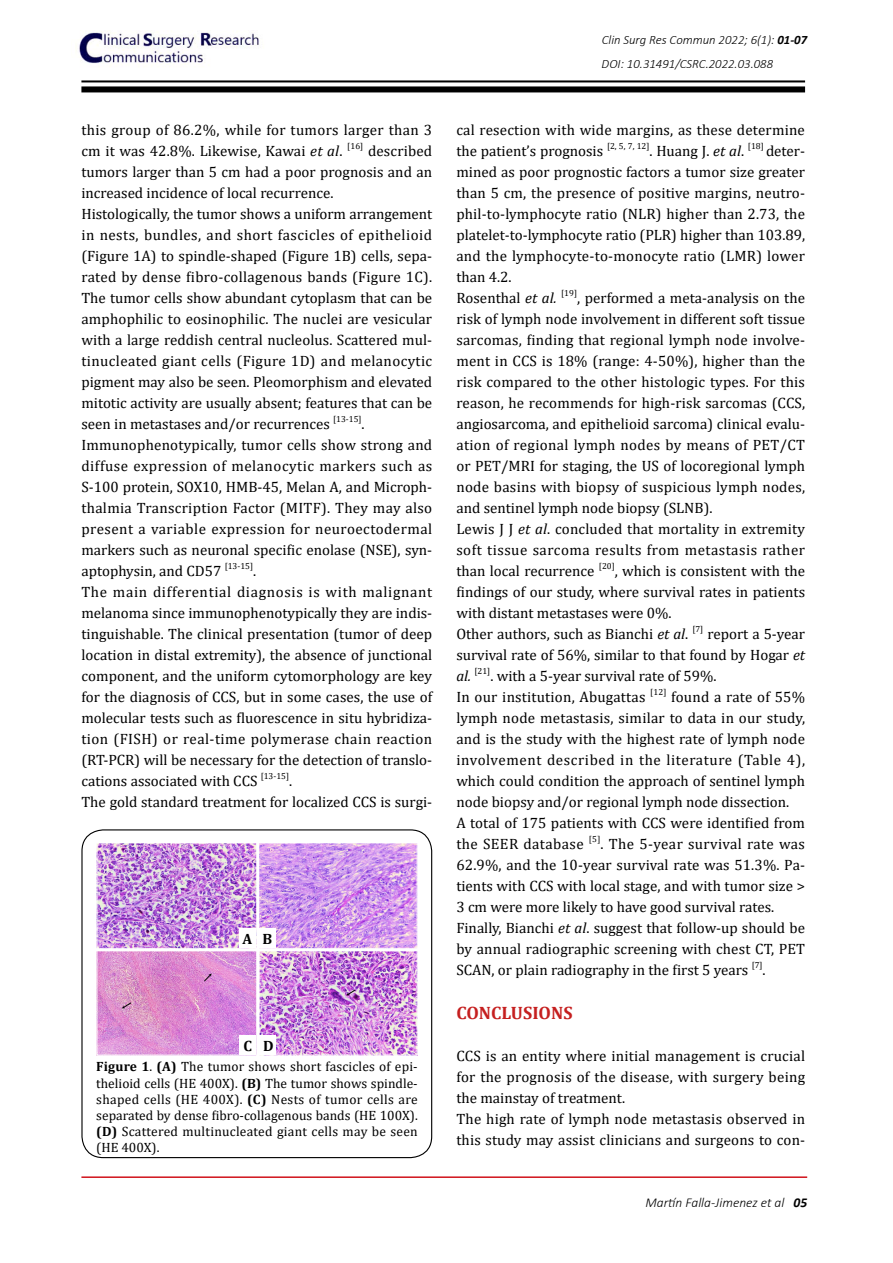
<style>
.page{position:relative;width:893px;height:1263px;background:#fff}
.page>*{position:absolute;margin:0;border:0;box-sizing:border-box;transform-origin:0 0}
.t1{font:700 18px "Cambria";color:#c51f1f}
.t2{font:15px/21px "Cambria";color:#000}
.t3{font:15px/21px "Cambria";letter-spacing:.02em;color:#000}
.t4{font:700 15px "Cambria";color:#000}
.t5{font:13.5px/16.2px "Cambria";letter-spacing:.02em;color:#000;text-align:justify}
.t6{font:italic 300 13.5px "Calibri";color:#000}
.t7{font:italic 300 12.75px/23.2px "Calibri";color:#000}
.t8{font:8.7px "Cambria";color:#000}
.s1{font-style:italic}
.s2{font-weight:700}
</style>
<div class="page">
<hr style="left:81px;top:1176px;width:726px;height:2px;background:#d0121b">
<hr style="left:81px;top:80px;width:724px;height:2px;background:#000">
<div style="left:81px;top:86px;width:724px;height:6px;background:#000"></div>
<img style="left:79px;top:31px;width:180px;height:34px">
<img style="left:98px;top:843px;width:318px;height:211px">
<div style="left:96px;top:840px;width:322px;height:216px;border:1px solid #fff"></div>
<div style="left:259px;top:929px;width:17px;height:19px;background:#fff"></div>
<div style="left:239px;top:929px;width:17px;height:19px;background:#fff"></div>
<div style="left:239px;top:1035px;width:17px;height:20px;background:#fff"></div>
<div style="left:259px;top:1035px;width:17px;height:20px;background:#fff"></div>
<div style="left:81px;top:829px;width:351px;height:329px;border:1px solid #000;border-radius:21px"></div>
<p class="t3" style="left:81px;top:119px;width:352px">this group of 86.2%, while for tumors larger than 3 cm it was 42.8%. Likewise, Kawai <span class="s1">et al</span>.</p>
<p class="t8" style="left:347px;top:140px;width:18px">[16]</p>
<p class="t2" style="left:81px;top:140px;width:352px;text-indent:287px">described tumors larger than 5 cm had a poor prognosis and an increased incidence of local recurrence.<br>Histologically, the tumor shows a uniform arrangement in nests, bundles, and short fascicles of epithelioid (Figure 1A) to spindle-shaped (Figure 1B) cells, sepa&shy;rated by dense fibro-collagenous bands (Figure 1C).<br>The tumor cells show abundant cytoplasm that can be amphophilic to eosinophilic. The nuclei are vesicular with a large reddish central nucleolus. Scattered mul&shy;tinucleated giant cells (Figure 1D) and melanocytic pigment may also be seen. Pleomorphism and elevated mitotic activity are usually absent; features that can be seen in metastases and/or recurrences</p>
<p class="t8" style="left:333px;top:413px;width:30px">[13-15]</p>
<p class="t2" style="left:81px;top:413px;width:352px;text-indent:280px">.<br>Immunophenotypically, tumor cells show strong and diffuse expression of melanocytic markers such as S-100 protein, SOX10, HMB-45, Melan A, and Microph&shy;thalmia Transcription Factor (MITF). They may also present a variable expression for neuroectodermal markers such as neuronal specific enolase (NSE), syn&shy;aptophysin, and CD57</p>
<p class="t8" style="left:225px;top:560px;width:30px">[13-15]</p>
<p class="t2" style="left:81px;top:560px;width:352px;text-indent:172px">.<br>The main differential diagnosis is with malignant melanoma since immunophenotypically they are indis&shy;tinguishable. The clinical presentation (tumor of deep location in distal extremity), the absence of junctional component, and the uniform cytomorphology are key for the diagnosis of CCS, but in some cases, the use of molecular tests such as fluorescence in situ hybridiza&shy;tion (FISH) or real-time polymerase chain reaction (RT-PCR) will be necessary for the detection of translo&shy;cations associated with CCS</p>
<p class="t8" style="left:261px;top:770px;width:30px">[13-15]</p>
<p class="t2" style="left:81px;top:770px;width:352px;text-indent:208px">.<br>The gold standard treatment for localized CCS is surgi-</p>
<p class="t4" style="left:243px;top:928px;width:11px">A</p>
<p class="t4" style="left:262px;top:928px;width:11px">B</p>
<p class="t4" style="left:243px;top:1035px;width:32px">C D</p>
<p class="t5" style="left:96px;top:1059px;width:323px"><span class="s2">Figure 1</span>. <span class="s2">(A)</span> The tumor shows short fascicles of epi&shy;thelioid cells (HE 400X). <span class="s2">(B)</span> The tumor shows spindle&shy;shaped cells (HE 400X). <span class="s2">(C)</span> Nests of tumor cells are separated by dense fibro-collagenous bands (HE 100X). <span class="s2">(D)</span> Scattered multinucleated giant cells may be seen (HE 400X).</p>
<p class="t7" style="left:602px;top:28px;width:207px">Clin Surg Res Commun 2022; 6(1): <span class="s2">01-07<br></span>DOI: 10.31491/CSRC.2022.03.088</p>
<p class="t2" style="left:456px;top:119px;width:350px">cal resection with wide margins, as these determine the patient’s prognosis</p>
<p class="t8" style="left:607px;top:140px;width:44px">[2, 5, 7, 12]</p>
<p class="t2" style="left:649px;top:140px;width:96px">. Huang J. <span class="s1">et al</span>.</p>
<p class="t8" style="left:748px;top:140px;width:17px">[18]</p>
<p class="t2" style="left:456px;top:140px;width:350px;text-indent:310px">deter&shy;mined as poor prognostic factors a tumor size greater than 5 cm, the presence of positive margins, neutro&shy;phil-to-lymphocyte ratio (NLR) higher than 2.73, the platelet-to-lymphocyte ratio (PLR) higher than 103.89, and the lymphocyte-to-monocyte ratio (LMR) lower than 4.2.<br>Rosenthal <span class="s1">et al.</span></p>
<p class="t8" style="left:561px;top:287px;width:17px">[19]</p>
<p class="t2" style="left:456px;top:287px;width:350px;text-indent:121px">, performed a meta-analysis on the risk of lymph node involvement in different soft tissue sarcomas, finding that regional lymph node involve&shy;ment in CCS is 18% (range: 4-50%), higher than the risk compared to the other histologic types. For this reason, he recommends for high-risk sarcomas (CCS, angiosarcoma, and epithelioid sarcoma) clinical evalu&shy;ation of regional lymph nodes by means of PET/CT or PET/MRI for staging, the US of locoregional lymph node basins with biopsy of suspicious lymph nodes, and sentinel lymph node biopsy (SLNB).<br>Lewis J J <span class="s1">et al</span>. concluded that mortality in extremity soft tissue sarcoma results from metastasis rather than local recurrence</p>
<p class="t8" style="left:599px;top:560px;width:17px">[20]</p>
<p class="t2" style="left:456px;top:560px;width:350px;text-indent:158px">, which is consistent with the findings of our study, where survival rates in patients with distant metastases were 0%.<br>Other authors, such as Bianchi <span class="s1">et al</span>.</p>
<p class="t8" style="left:692px;top:623px;width:12px">[7]</p>
<p class="t2" style="left:456px;top:623px;width:350px;text-align:justify;text-indent:251px">report a 5-year survival rate of 56%, similar to that found by Hogar <span class="s1">et al.</span></p>
<p class="t8" style="left:475px;top:665px;width:17px">[21]</p>
<p class="t2" style="left:456px;top:665px;width:262px;text-indent:34px">. with a 5-year survival rate of 59%.<br>In our institution, Abugattas</p>
<p class="t8" style="left:650px;top:686px;width:18px">[12]</p>
<p class="t2" style="left:456px;top:686px;width:350px;text-indent:215px">found a rate of 55% lymph node metastasis, similar to data in our study, and is the study with the highest rate of lymph node involvement described in the literature (Table 4), which could condition the approach of sentinel lymph node biopsy and/or regional lymph node dissection.<br>A total of 175 patients with CCS were identified from the SEER database</p>
<p class="t8" style="left:589px;top:833px;width:13px">[5]</p>
<p class="t2" style="left:456px;top:833px;width:350px;text-indent:144px">. The 5-year survival rate was 62.9%, and the 10-year survival rate was 51.3%. Pa&shy;tients with CCS with local stage, and with tumor size &gt; 3 cm were more likely to have good survival rates.<br>Finally, Bianchi <span class="s1">et al</span>. suggest that follow-up should be by annual radiographic screening with chest CT, PET SCAN, or plain radiography in the first 5 years</p>
<p class="t8" style="left:752px;top:959px;width:12px">[7]</p>
<p class="t2" style="left:763px;top:959px;width:5px">.</p>
<p class="t1" style="left:456px;top:1000px;width:118px">CONCLUSIONS</p>
<p class="t2" style="left:456px;top:1046px;width:350px">CCS is an entity where initial management is crucial for the prognosis of the disease, with surgery being the mainstay of treatment.<br>The high rate of lymph node metastasis observed in this study may assist clinicians and surgeons to con-</p>
<p class="t6" style="left:645px;top:1194px;width:163px">Martín Falla-Jimenez et al <span class="s2">05</span></p>
</div>
